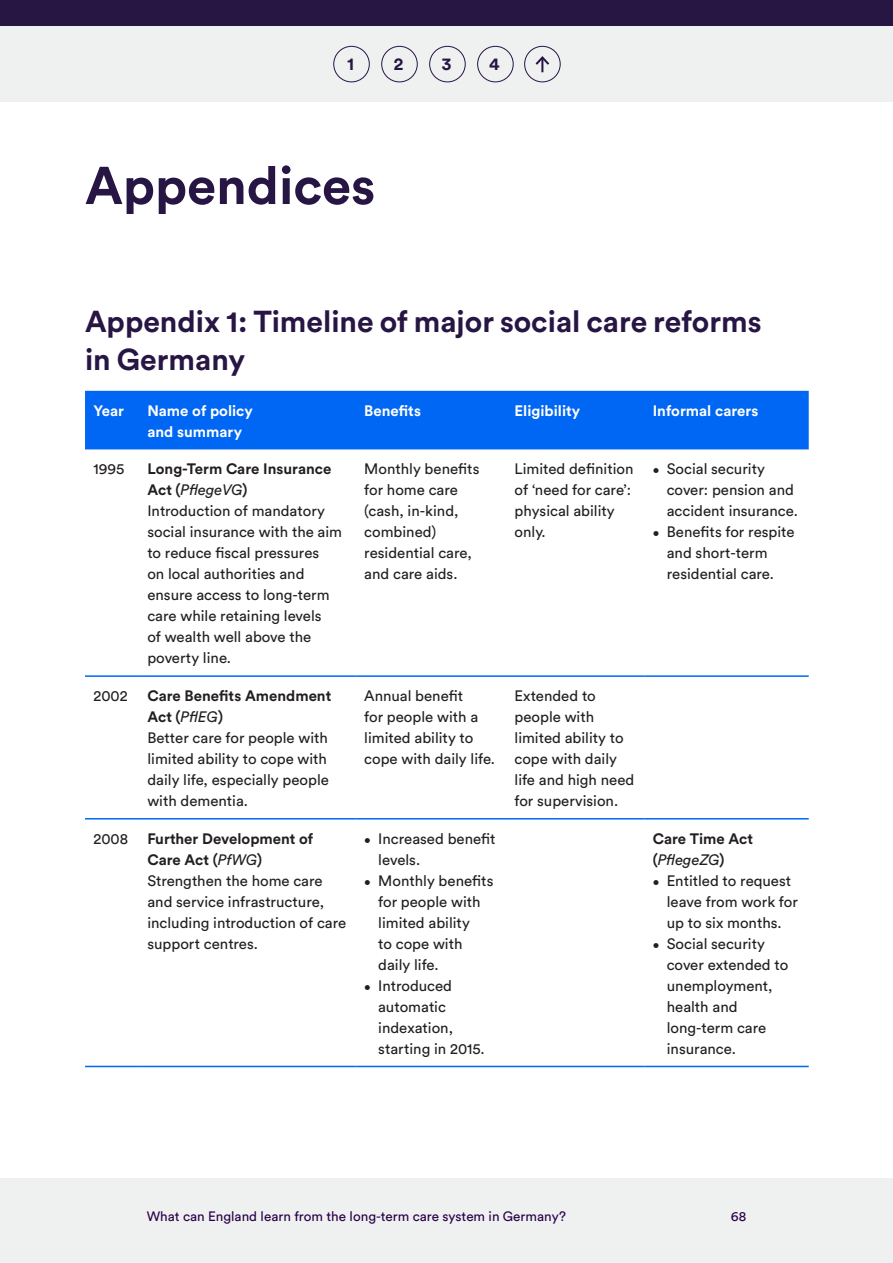
<style>
.page{position:relative;width:893px;height:1263px;background:#fff}
.page>*{position:absolute;margin:0;border:0;box-sizing:border-box;transform-origin:0 0}
.Heading_1{font:700 52.5px "Circular Pro";color:#271544}
.Heading_2{font:700 30px/38.2px "Circular Pro";color:#271544}
.t1{font:700 17.55px "Circular Pro";color:#271544}
.Table_text_left_al{font:15px/21px "Circular Pro";color:#231f20}
.Table_Subhead_left{font:700 15px/21px "Circular Pro";color:#231f20}
.Table_Header_left{font:700 15px/21px "Circular Pro";color:#fff}
.t2{font:13.5px "Circular Pro";color:#280048}
.s1{font-family:"Circular Std";font-weight:400;font-style:italic}
.s2{font-size:12px}
</style>
<div class="page">
<div style="left:0;top:0;width:893px;height:26px;background:#271544"></div>
<div style="left:0;top:26px;width:893px;height:76px;background:#eff0f0"></div>
<div style="left:0;top:1179px;width:893px;height:84px;background:#eff0f0"></div>
<div style="left:381px;top:46px;width:37px;height:36px;border:1px solid #271544;border-radius:50%"></div>
<div style="left:429px;top:46px;width:36px;height:36px;border:1px solid #271544;border-radius:50%"></div>
<div style="left:477px;top:46px;width:36px;height:36px;border:1px solid #271544;border-radius:50%"></div>
<div style="left:524px;top:46px;width:36px;height:36px;border:1px solid #271544;border-radius:50%"></div>
<svg style="left:535px;top:56px;width:15px;height:16px"></svg>
<div style="left:333px;top:46px;width:37px;height:36px;border:1px solid #271544;border-radius:50%"></div>
<div style="left:85px;top:391px;width:724px;height:58px;background:#0066f4"></div>
<hr style="left:85px;top:675px;width:54px;height:2px;background:#0066f4">
<hr style="left:139px;top:675px;width:217px;height:2px;background:#0066f4">
<hr style="left:356px;top:675px;width:150px;height:2px;background:#0066f4">
<hr style="left:506px;top:675px;width:138px;height:2px;background:#0066f4">
<hr style="left:644px;top:675px;width:165px;height:2px;background:#0066f4">
<hr style="left:85px;top:818px;width:54px;height:1px;background:#0066f4">
<hr style="left:139px;top:818px;width:217px;height:1px;background:#0066f4">
<hr style="left:356px;top:818px;width:150px;height:1px;background:#0066f4">
<hr style="left:506px;top:818px;width:138px;height:1px;background:#0066f4">
<hr style="left:644px;top:818px;width:165px;height:1px;background:#0066f4">
<hr style="left:85px;top:1066px;width:54px;height:1px;background:#0066f4">
<hr style="left:139px;top:1066px;width:217px;height:1px;background:#0066f4">
<hr style="left:356px;top:1066px;width:150px;height:1px;background:#0066f4">
<hr style="left:506px;top:1066px;width:138px;height:1px;background:#0066f4">
<hr style="left:644px;top:1066px;width:165px;height:1px;background:#0066f4">
<p class="t1" style="left:347px;top:52px;width:8px">1</p>
<p class="t1" style="left:394px;top:52px;width:11px">2</p>
<p class="t1" style="left:442px;top:52px;width:11px">3</p>
<p class="t1" style="left:489px;top:52px;width:12px">4</p>
<p class="Heading_1" style="left:85px;top:149px;width:292px">Appendices</p>
<p class="Heading_2" style="left:85px;top:301px;width:678px">Appendix 1: Timeline of major social care reforms in Germany</p>
<p class="Table_Header_left" style="left:94px;top:399px;width:32px">Year</p>
<p class="Table_Header_left" style="left:147px;top:399px;width:107px">Name of policy and summary</p>
<p class="Table_Header_left" style="left:364px;top:399px;width:58px">Benefits</p>
<p class="Table_Header_left" style="left:514px;top:399px;width:67px">Eligibility</p>
<p class="Table_Header_left" style="left:653px;top:399px;width:107px">Informal carers</p>
<p class="Table_text_left_al" style="left:94px;top:458px;width:32px">1995</p>
<p class="Table_Subhead_left" style="left:147px;top:458px;width:185px">Long-Term Care Insurance<br>Act (<span class="s1">PflegeVG</span>)</p>
<p class="Table_text_left_al" style="left:147px;top:500px;width:196px">Introduction of mandatory social insurance with the aim to reduce fiscal pressures<br>on local authorities and ensure access to long-term care while retaining levels<br>of wealth well above the poverty line.</p>
<p class="Table_text_left_al" style="left:364px;top:458px;width:117px">Monthly benefits for home care (cash, in-kind, combined) residential care, and care aids.</p>
<p class="Table_text_left_al" style="left:514px;top:458px;width:120px">Limited definition of ‘need for care’: physical ability only.</p>
<p class="Table_text_left_al" style="left:667px;top:458px;width:133px;text-indent:-14px"><span class="s2">•</span> Social security cover: pension and accident insurance.</p>
<p class="Table_text_left_al" style="left:667px;top:521px;width:129px;text-indent:-14px"><span class="s2">•</span> Benefits for respite and short-term residential care.</p>
<p class="Table_text_left_al" style="left:94px;top:685px;width:36px">2002</p>
<p class="Table_Subhead_left" style="left:147px;top:685px;width:185px">Care Benefits Amendment<br>Act (<span class="s1">PflEG</span>)</p>
<p class="Table_text_left_al" style="left:147px;top:727px;width:183px">Better care for people with limited ability to cope with daily life, especially people with dementia.</p>
<p class="Table_text_left_al" style="left:94px;top:827px;width:36px">2008</p>
<p class="Table_Subhead_left" style="left:147px;top:827px;width:167px">Further Development of<br>Care Act (<span class="s1">PfWG</span>)</p>
<p class="Table_text_left_al" style="left:147px;top:869px;width:200px">Strengthen the home care and service infrastructure, including introduction of care support centres.</p>
<p class="Table_text_left_al" style="left:364px;top:685px;width:132px">Annual benefit<br>for people with a limited ability to cope with daily life.</p>
<p class="Table_text_left_al" style="left:514px;top:685px;width:121px">Extended to people with limited ability to cope with daily life and high need for supervision.</p>
<p class="Table_text_left_al" style="left:378px;top:827px;width:119px;text-indent:-14px"><span class="s2">•</span> Increased benefit levels.</p>
<p class="Table_text_left_al" style="left:378px;top:869px;width:117px;text-indent:-14px"><span class="s2">•</span> Monthly benefits for people with limited ability<br>to cope with daily life.</p>
<p class="Table_text_left_al" style="left:378px;top:974px;width:108px;text-indent:-14px"><span class="s2">•</span> Introduced automatic indexation, starting in 2015.</p>
<p class="Table_Subhead_left" style="left:653px;top:827px;width:102px">Care Time Act (<span class="s1">PflegeZG</span>)</p>
<p class="Table_text_left_al" style="left:667px;top:869px;width:133px;text-indent:-14px"><span class="s2">•</span> Entitled to request leave from work for up to six months.</p>
<p class="Table_text_left_al" style="left:667px;top:932px;width:123px;text-indent:-14px"><span class="s2">•</span> Social security cover extended to unemployment, health and long-term care insurance.</p>
<p class="t2" style="left:147px;top:1207px;width:421px">What can England learn from the long-term care system in Germany?</p>
<p class="t2" style="left:731px;top:1207px;width:17px">68</p>
</div>
